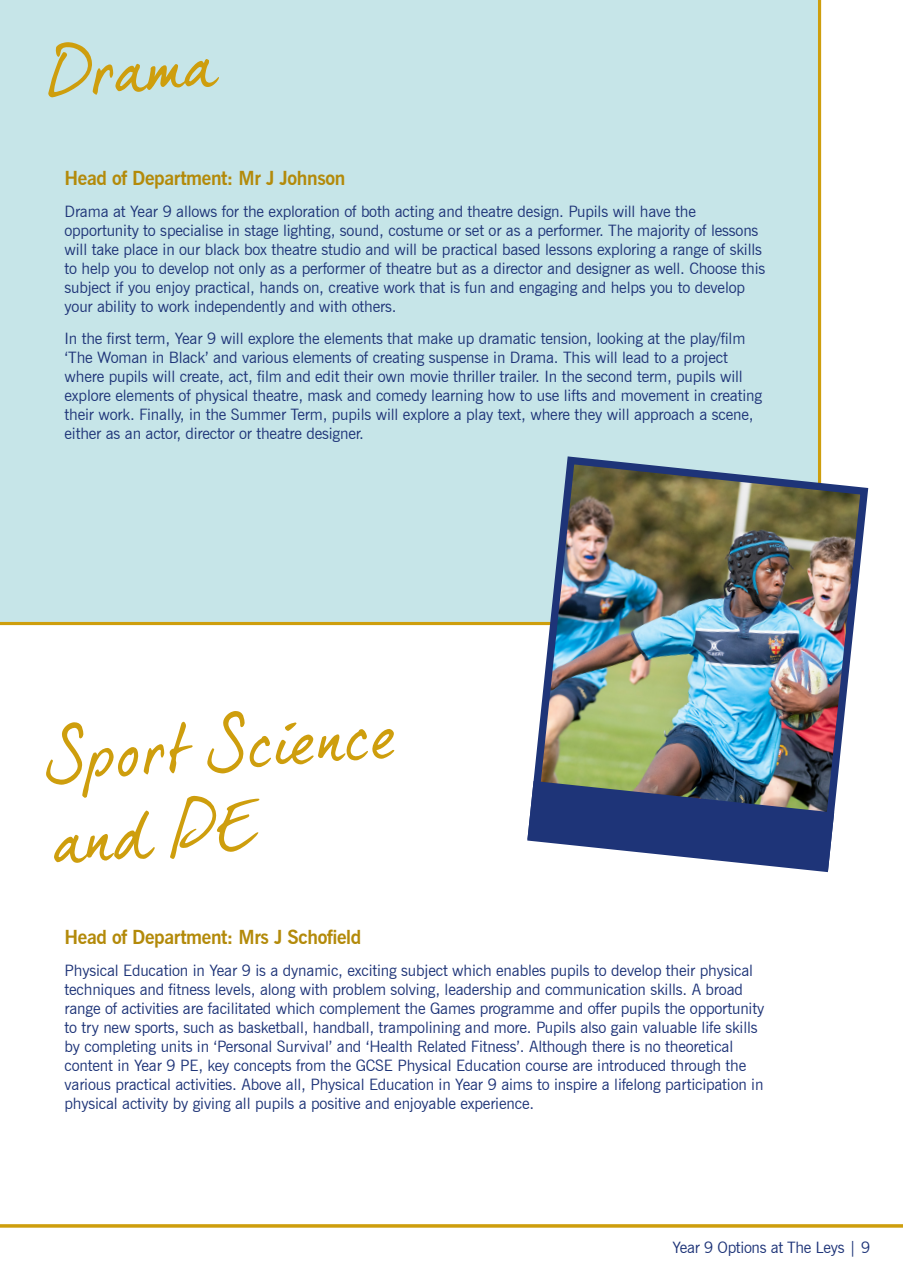
<style>
.page{position:relative;width:903px;height:1275px;background:#fff}
.page>*{position:absolute;margin:0;border:0;box-sizing:border-box;transform-origin:0 0}
.t1{font:69.3px/83.1px "dear Joe 5 CASUAL P";color:#ce9e0d}
.t2{font:700 19.25px "News Gothic BT";letter-spacing:-.02em;color:#b38a0a}
.t3{font:15.75px/18.9px "News Gothic BT";letter-spacing:-.01em;color:#1e3478}
</style>
<div class="page">
<div style="left:0;top:0;width:821px;height:625px;background:#c6e5e8"></div>
<img style="left:523px;top:452px;width:346px;height:421px">
<svg style="left:527px;top:781px;width:307px;height:90px"></svg>
<svg style="left:0;top:1224px;width:903px;height:4px;background:#d3a92a"></svg>
<h1 class="t1" style="left:43px;top:31px;width:172px;rotate:-4deg">Drama</h1>
<p class="t2" style="left:65px;top:166px;width:282px">Head of Department: Mr J Johnson</p>
<p class="t3" style="left:65px;top:202px;width:702px">Drama at Year 9 allows for the exploration of both acting and theatre design. Pupils will have the opportunity to specialise in stage lighting, sound, costume or set or as a performer. The majority of lessons will take place in our black box theatre studio and will be practical based lessons exploring a range of skills to help you to develop not only as a performer of theatre but as a director and designer as well. Choose this subject if you enjoy practical, hands on, creative work that is fun and engaging and helps you to develop your ability to work independently and with others.</p>
<p class="t3" style="left:65px;top:329px;width:699px">In the first term, Year 9 will explore the elements that make up dramatic tension, looking at the play/film ‘The Woman in Black’ and various elements of creating suspense in Drama. This will lead to a project where pupils will create, act, film and edit their own movie thriller trailer. In the second term, pupils will explore elements of physical theatre, mask and comedy learning how to use lifts and movement in creating their work. Finally, in the Summer Term, pupils will explore a play text, where they will approach a scene, either as an actor, director or theatre designer.</p>
<h1 class="t1" style="left:43px;top:714px;width:353px;rotate:-4deg">Sport Science and PE</h1>
<p class="t2" style="left:65px;top:925px;width:298px">Head of Department: Mrs J Schofield</p>
<p class="t3" style="left:65px;top:961px;width:701px">Physical Education in Year 9 is a dynamic, exciting subject which enables pupils to develop their physical techniques and fitness levels, along with problem solving, leadership and communication skills. A broad range of activities are facilitated which complement the Games programme and offer pupils the opportunity to try new sports, such as basketball, handball, trampolining and more. Pupils also gain valuable life skills by completing units in ‘Personal Survival’ and ‘Health Related Fitness’. Although there is no theoretical content in Year 9 PE, key concepts from the GCSE Physical Education course are introduced through the various practical activities. Above all, Physical Education in Year 9 aims to inspire a lifelong participation in physical activity by giving all pupils a positive and enjoyable experience.</p>
<p class="t3" style="left:672px;top:1238px;width:199px">Year 9 Options at The Leys | 9</p>
</div>
